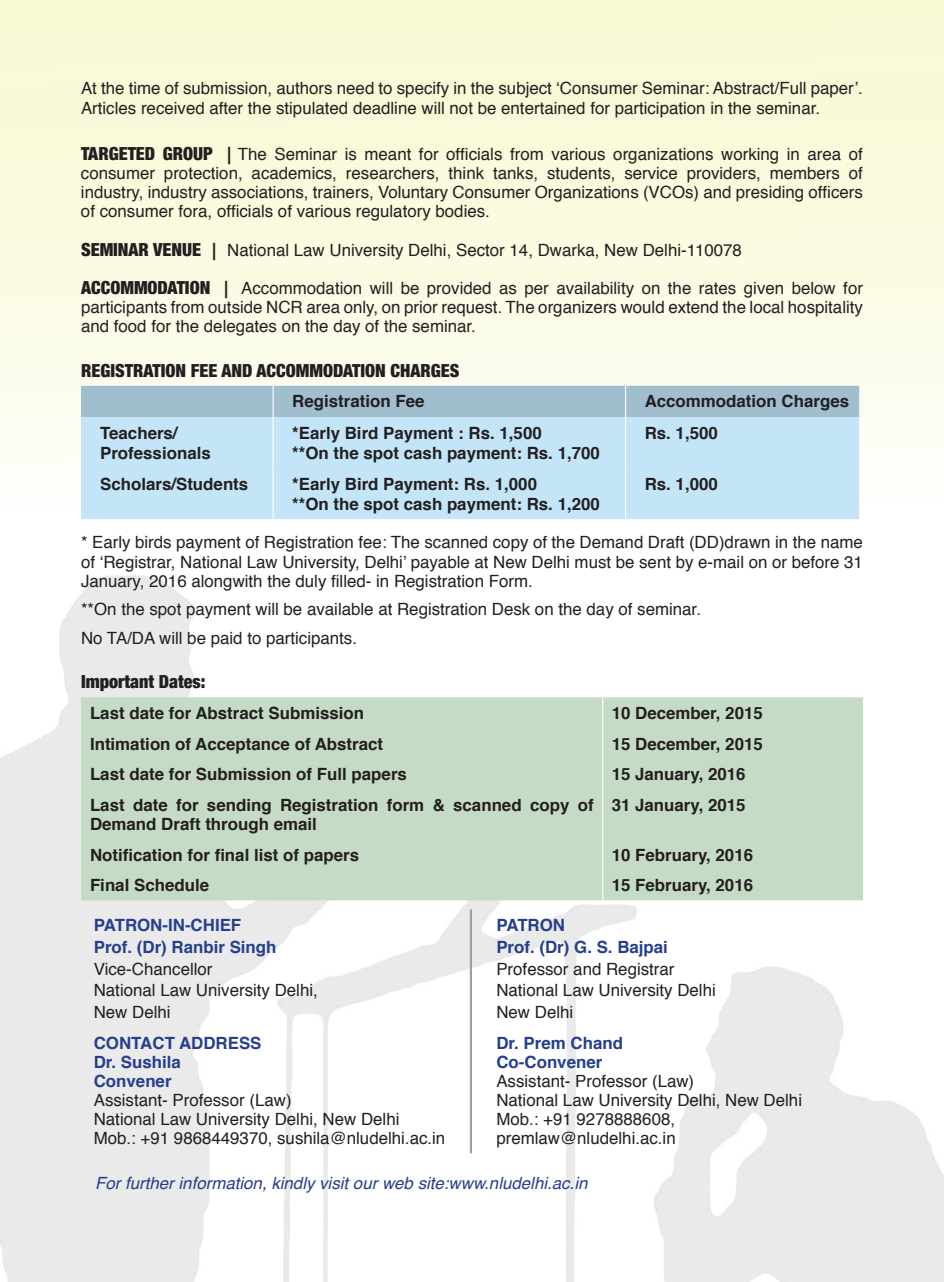
<style>
.page{position:relative;width:944px;height:1282px;background:#fff}
.page>*{position:absolute;margin:0;border:0;box-sizing:border-box;transform-origin:0 0}
.t1{font:900 condensed 18px "Helvetica Neue";color:#231f20}
.t2{font:16.88px/19.1px "Helvetica";color:#231f20}
.t3{font:700 16.88px/20.2px "Helvetica";color:#231f20}
.t4{font:700 16.88px/19.1px "Helvetica";color:#253f8e}
.t5{font:italic 16.88px "Helvetica";color:#253f8e}
.s1{font-family:"Helvetica Neue";font-weight:900;font-stretch:condensed;font-size:18px}
.s2{font-weight:700}
</style>
<div class="page">
<div style="left:0;top:0;width:944px;height:562px;background:linear-gradient(to bottom,#f8f8d0,#fefffe)"></div>
<img style="left:65px;top:575px;width:129px;height:44px">
<div style="left:81px;top:386px;width:778px;height:31px;background:#a1becf"></div>
<div style="left:81px;top:417px;width:778px;height:102px;background:#c3e5f7"></div>
<hr style="left:273px;top:386px;width:1px;height:31px;background:#fff">
<hr style="left:625px;top:386px;width:1px;height:31px;background:#fff">
<hr style="left:273px;top:417px;width:1px;height:51px;background:#fff">
<hr style="left:625px;top:417px;width:1px;height:51px;background:#fff">
<hr style="left:273px;top:468px;width:1px;height:51px;background:#fff">
<hr style="left:625px;top:468px;width:1px;height:51px;background:#fff">
<div style="left:81px;top:697px;width:782px;height:203px;background:#c6dbc6"></div>
<hr style="left:602px;top:697px;width:1px;height:31px;background:#fff">
<hr style="left:602px;top:728px;width:1px;height:31px;background:#fff">
<hr style="left:602px;top:759px;width:1px;height:30px;background:#fff">
<hr style="left:602px;top:789px;width:1px;height:50px;background:#fff">
<hr style="left:602px;top:839px;width:1px;height:31px;background:#fff">
<hr style="left:602px;top:870px;width:1px;height:30px;background:#fff">
<hr style="left:470px;top:909px;width:1px;height:118px;background:#939598">
<hr style="left:471px;top:909px;width:1px;height:118px;background:#939598">
<hr style="left:470px;top:1027px;width:1px;height:126px;background:#939598">
<hr style="left:471px;top:1027px;width:1px;height:126px;background:#939598">
<p class="t2" style="left:81px;top:78px;width:783px;line-height:20.2px">At the time of submission, authors need to specify in the subject ‘Consumer Seminar: Abstract/Full paper’.<br>Articles received after the stipulated deadline will not be entertained for participation in the seminar.</p>
<p class="t2" style="left:81px;top:145px;width:783px;text-align:justify"><span class="s1">TARGETED GROUP</span> <span class="s2">┃</span>The Seminar is meant for officials from various organizations working in area of consumer protection, academics, researchers, think tanks, students, service providers, members of industry, industry associations, trainers, Voluntary Consumer Organizations (VCOs) and presiding officers of consumer fora, officials of various regulatory bodies.</p>
<p class="t2" style="left:81px;top:241px;width:662px"><span class="s1">SEMINAR VENUE</span> <span class="s2">┃</span> National Law University Delhi, Sector 14, Dwarka, New Delhi-110078</p>
<p class="t2" style="left:81px;top:279px;width:783px;text-align:justify"><span class="s1">ACCOMMODATION</span> <span class="s2">┃</span> Accommodation will be provided as per availability on the rates given below for participants from outside NCR area only, on prior request. The organizers would extend the local hospitality and food for the delegates on the day of the seminar.</p>
<p class="t1" style="left:81px;top:356px;width:380px">REGISTRATION FEE AND ACCOMMODATION CHARGES</p>
<p class="t3" style="left:292px;top:392px;width:134px">Registration Fee</p>
<p class="t3" style="left:645px;top:392px;width:206px">Accommodation Charges</p>
<p class="t3" style="left:100px;top:423px;width:112px">Teachers/<br>Professionals</p>
<p class="t3" style="left:292px;top:423px;width:309px">*Early Bird Payment : Rs. 1,500<br>**On the spot cash payment: Rs. 1,700</p>
<p class="t3" style="left:645px;top:423px;width:75px">Rs. 1,500</p>
<p class="t3" style="left:100px;top:474px;width:150px">Scholars/Students</p>
<p class="t3" style="left:292px;top:474px;width:309px">*Early Bird Payment: Rs. 1,000<br>**On the spot cash payment: Rs. 1,200</p>
<p class="t3" style="left:645px;top:474px;width:75px">Rs. 1,000</p>
<p class="t2" style="left:81px;top:533px;width:783px;text-align:justify">* Early birds payment of Registration fee: The scanned copy of the Demand Draft (DD)drawn in the name of ‘Registrar, National Law University, Delhi’ payable at New Delhi must be sent by e-mail on or before 31<br>January, 2016 alongwith the duly filled- in Registration Form.</p>
<p class="t2" style="left:81px;top:595px;width:622px;line-height:28.6px">**On the spot payment will be available at Registration Desk on the day of seminar.<br>No TA/DA will be paid to participants.</p>
<p class="t1" style="left:81px;top:667px;width:126px">Important Dates:</p>
<p class="t3" style="left:90px;top:703px;width:276px">Last date for Abstract Submission</p>
<p class="t3" style="left:612px;top:703px;width:153px">10 December, 2015</p>
<p class="t3" style="left:90px;top:734px;width:295px">Intimation of Acceptance of Abstract</p>
<p class="t3" style="left:612px;top:734px;width:153px">15 December, 2015</p>
<p class="t3" style="left:90px;top:764px;width:318px">Last date for Submission of Full papers</p>
<p class="t3" style="left:612px;top:764px;width:135px">15 January, 2016</p>
<p class="t3" style="left:90px;top:796px;width:505px;line-height:19.1px">Last date for sending Registration form &amp; scanned copy of<br>Demand Draft through email</p>
<p class="t3" style="left:612px;top:795px;width:135px">31 January, 2015</p>
<p class="t3" style="left:90px;top:845px;width:271px">Notification for final list of papers</p>
<p class="t3" style="left:612px;top:845px;width:143px">10 February, 2016</p>
<p class="t3" style="left:90px;top:876px;width:121px">Final Schedule</p>
<p class="t3" style="left:612px;top:876px;width:143px">15 February, 2016</p>
<p class="t4" style="left:94px;top:914px;width:184px;line-height:21.8px">PATRON-IN-CHIEF<br>Prof. (Dr) Ranbir Singh</p>
<p class="t2" style="left:94px;top:958px;width:226px;line-height:21.8px">Vice-Chancellor<br>National Law University Delhi,<br>New Delhi</p>
<p class="t4" style="left:496px;top:914px;width:173px;line-height:21.8px">PATRON<br>Prof. (Dr) G. S. Bajpai</p>
<p class="t2" style="left:496px;top:958px;width:221px;line-height:21.8px">Professor and Registrar<br>National Law University Delhi<br>New Delhi</p>
<p class="t4" style="left:496px;top:1033px;width:128px">Dr. Prem Chand<br>Co-Convener</p>
<p class="t2" style="left:496px;top:1072px;width:307px">Assistant- Professor (Law)<br>National Law University Delhi, New Delhi<br>Mob.: +91 9278888608, premlaw@nludelhi.ac.in</p>
<p class="t5" style="left:95px;top:1170px;width:494px">For further information, kindly visit our web site:www.nludelhi.ac.in</p>
<p class="t4" style="left:94px;top:1033px;width:169px">CONTACT ADDRESS<br>Dr. Sushila<br>Convener</p>
<p class="t2" style="left:94px;top:1091px;width:353px">Assistant- Professor (Law)<br>National Law University Delhi, New Delhi<br>Mob.: +91 9868449370, sushila@nludelhi.ac.in</p>
</div>
